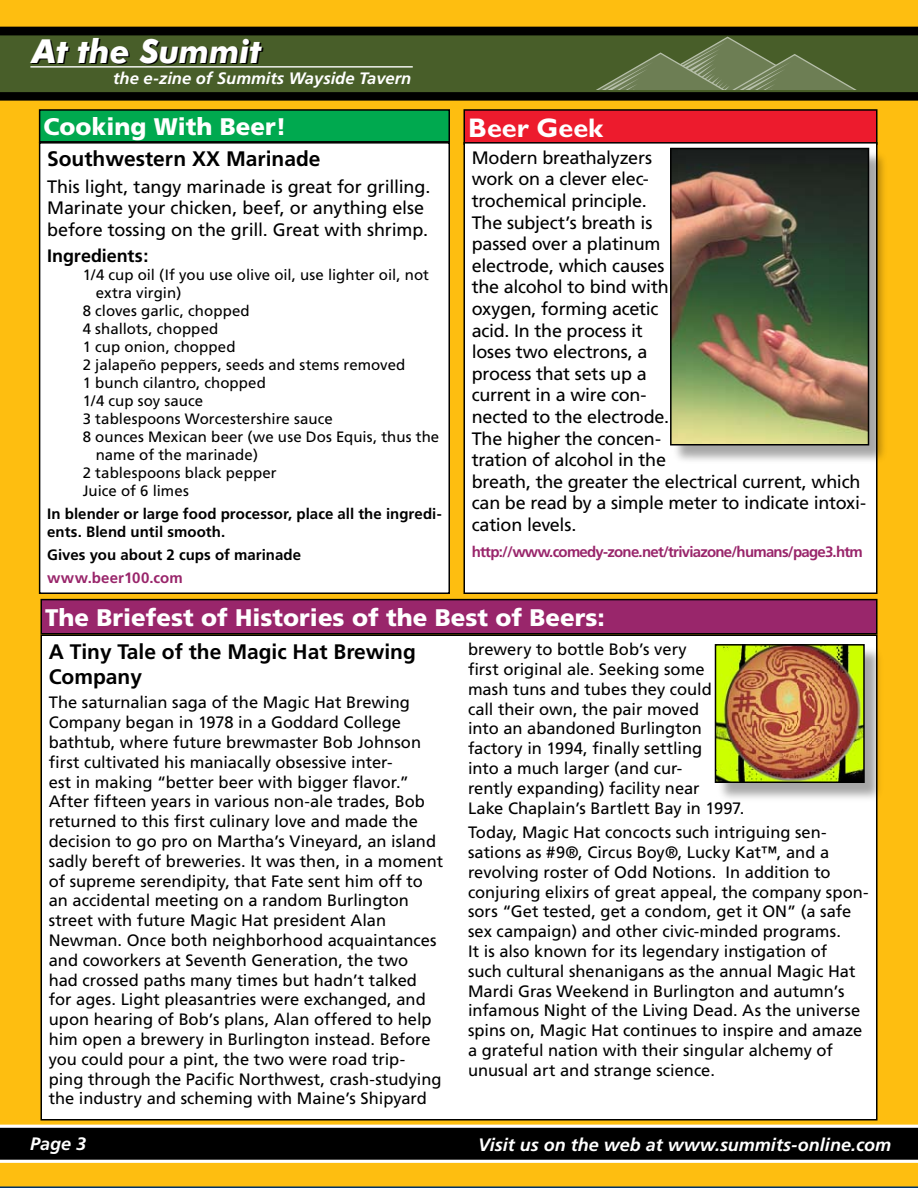
<style>
.page{position:relative;width:918px;height:1188px;background:#febe10}
.page>*{position:absolute;margin:0;border:0;box-sizing:border-box;transform-origin:0 0}
.t1{font:italic 700 33.15px "Futura BT";color:#fff}
.t2{font:700 27px "Gill Sans";color:#fff}
.t3{font:900 24px "Frutiger";color:#fff}
.t4{font:700 21px/25.2px "Frutiger";color:#000}
.t5{font:18px/21.6px "Frutiger";letter-spacing:-.015em;color:#000}
.t6{font:italic 700 18px "Frutiger";color:#fff}
.t7{font:700 18px "Frutiger";color:#000}
.t8{font:16.5px/19.8px "Frutiger";color:#000}
.t9{font:italic 700 16.5px "Frutiger";color:#fff}
.t10{font:15px "Frutiger";letter-spacing:.005em;color:#000}
.t11{font:700 15px/18px "Frutiger";letter-spacing:.005em;color:#000}
.t12{font:700 15px "Frutiger";letter-spacing:-.05em;color:#99266b}
.t13{font:700 15px "Frutiger";letter-spacing:.01em;color:#99266b}
</style>
<div class="page">
<svg style="left:0;top:1125px;width:918px;height:38px;background:#282828"></svg>
<svg style="left:0;top:27px;width:918px;height:74px;background:#070500"></svg>
<svg style="left:0;top:34px;width:918px;height:60px;background:#425625"></svg>
<hr style="left:30px;top:66px;width:383px;height:2px;background:#fff">
<svg style="left:567px;top:36px;width:324px;height:54px;background:#5b6e3f"></svg>
<div style="left:464px;top:110px;width:413px;height:34px;background:#ed1b2d"></div>
<div style="left:464px;top:109px;width:414px;height:36px;border:2px solid #000"></div>
<div style="left:40px;top:143px;width:409px;height:450px;background:#fff"></div>
<div style="left:39px;top:142px;width:411px;height:452px;border:2px solid #000"></div>
<div style="left:464px;top:143px;width:413px;height:450px;background:#fff"></div>
<div style="left:464px;top:142px;width:414px;height:452px;border:2px solid #000"></div>
<div style="left:672px;top:149px;width:218px;height:316px;background:#000;opacity:.35"></div>
<img style="left:673px;top:151px;width:193px;height:292px">
<div style="left:670px;top:148px;width:199px;height:298px;border:2px solid #000"></div>
<div style="left:41px;top:635px;width:836px;height:485px;background:#fff"></div>
<div style="left:41px;top:600px;width:836px;height:34px;background:#99266b"></div>
<div style="left:40px;top:599px;width:838px;height:35px;border:2px solid #000"></div>
<div style="left:716px;top:646px;width:169px;height:157px;background:#000;opacity:.35"></div>
<img style="left:718px;top:647px;width:144px;height:133px">
<div style="left:715px;top:644px;width:150px;height:139px;border:2px solid #000"></div>
<div style="left:40px;top:110px;width:409px;height:32px;background:#00a94f"></div>
<div style="left:39px;top:109px;width:411px;height:34px;border:2px solid #000"></div>
<h1 class="t1" style="left:32px;top:31px;width:231px">At the Summit</h1>
<p class="t9" style="left:113px;top:68px;width:300px">the e-zine of Summits Wayside Tavern</p>
<h3 class="t3" style="left:44px;top:113px;width:244px">Cooking With Beer!</h3>
<p class="t4" style="left:47px;top:146px;width:275px">Southwestern XX Marinade</p>
<p class="t5" style="left:47px;top:176px;width:385px">This light, tangy marinade is great for grilling.<br>Marinate your chicken, beef, or anything else before tossing on the grill. Great with shrimp.</p>
<p class="t7" style="left:47px;top:245px;width:103px">Ingredients:</p>
<p class="t10" style="left:83px;top:266px;width:348px">1/4 cup oil (If you use olive oil, use lighter oil, not</p>
<p class="t10" style="left:96px;top:284px;width:87px">extra virgin)</p>
<p class="t10" style="left:83px;top:302px;width:169px">8 cloves garlic, chopped</p>
<p class="t10" style="left:83px;top:320px;width:137px">4 shallots, chopped</p>
<p class="t10" style="left:83px;top:338px;width:154px">1 cup onion, chopped</p>
<p class="t10" style="left:83px;top:356px;width:324px">2 jalapeño peppers, seeds and stems removed</p>
<p class="t10" style="left:83px;top:374px;width:185px">1 bunch cilantro, chopped</p>
<p class="t10" style="left:83px;top:392px;width:122px">1/4 cup soy sauce</p>
<p class="t10" style="left:83px;top:410px;width:251px">3 tablespoons Worcestershire sauce</p>
<p class="t10" style="left:83px;top:428px;width:358px">8 ounces Mexican beer (we use Dos Equis, thus the</p>
<p class="t10" style="left:96px;top:446px;width:164px">name of the marinade)</p>
<p class="t10" style="left:83px;top:464px;width:195px">2 tablespoons black pepper</p>
<p class="t10" style="left:83px;top:482px;width:108px">Juice of 6 limes</p>
<p class="t11" style="left:47px;top:505px;width:396px">In blender or large food processor, place all the ingredi&shy;ents. Blend until smooth.</p>
<p class="t11" style="left:47px;top:546px;width:256px">Gives you about 2 cups of marinade</p>
<p class="t13" style="left:47px;top:569px;width:137px">www.beer100.com</p>
<h2 class="t2" style="left:468px;top:112px;width:136px">Beer Geek</h2>
<p class="t5" style="left:472px;top:147px;width:396px">Modern breathalyzers<br>work on a clever elec-<br>trochemical principle.<br>The subject’s breath is<br>passed over a platinum<br>electrode, which causes<br>the alcohol to bind with<br>oxygen, forming acetic<br>acid. In the process it<br>loses two electrons, a<br>process that sets up a<br>current in a wire con-<br>nected to the electrode.<br>The higher the concen-<br>tration of alcohol in the<br>breath, the greater the electrical current, which can be read by a simple meter to indicate intoxi&shy;cation levels.</p>
<p class="t12" style="left:472px;top:543px;width:393px">http://www.comedy-zone.net/triviazone/humans/page3.htm</p>
<h3 class="t3" style="left:45px;top:603px;width:561px">The Briefest of Histories of the Best of Beers:</h3>
<p class="t4" style="left:49px;top:639px;width:369px">A Tiny Tale of the Magic Hat Brewing<br>Company</p>
<p class="t8" style="left:49px;top:693px;width:396px">The saturnalian saga of the Magic Hat Brewing Company began in 1978 in a Goddard College bathtub, where future brewmaster Bob Johnson first cultivated his maniacally obsessive inter-<br>est in making “better beer with bigger flavor.” After fifteen years in various non-ale trades, Bob returned to this first culinary love and made the decision to go pro on Martha’s Vineyard, an island sadly bereft of breweries. It was then, in a moment of supreme serendipity, that Fate sent him off to an accidental meeting on a random Burlington street with future Magic Hat president Alan Newman. Once both neighborhood acquaintances and coworkers at Seventh Generation, the two<br>had crossed paths many times but hadn’t talked for ages. Light pleasantries were exchanged, and upon hearing of Bob’s plans, Alan offered to help him open a brewery in Burlington instead. Before you could pour a pint, the two were road trip&shy;ping through the Pacific Northwest, crash-studying the industry and scheming with Maine’s Shipyard</p>
<p class="t8" style="left:468px;top:640px;width:278px">brewery to bottle Bob’s very<br>first original ale. Seeking some mash tuns and tubes they could<br>call their own, the pair moved<br>into an abandoned Burlington factory in 1994, finally settling<br>into a much larger (and cur-<br>rently expanding) facility near<br>Lake Chaplain’s Bartlett Bay in 1997.</p>
<p class="t8" style="left:468px;top:823px;width:402px">Today, Magic Hat concocts such intriguing sen&shy;sations as #9®, Circus Boy®, Lucky Kat™, and a revolving roster of Odd Notions. In addition to conjuring elixirs of great appeal, the company spon&shy;sors “Get tested, get a condom, get it ON” (a safe sex campaign) and other civic-minded programs.<br>It is also known for its legendary instigation of<br>such cultural shenanigans as the annual Magic Hat Mardi Gras Weekend in Burlington and autumn’s infamous Night of the Living Dead. As the universe spins on, Magic Hat continues to inspire and amaze a grateful nation with their singular alchemy of unusual art and strange science.</p>
<p class="t6" style="left:30px;top:1133px;width:58px">Page 3</p>
<p class="t6" style="left:478px;top:1134px;width:414px">Visit us on the web at www.summits-online.com</p>
</div>
